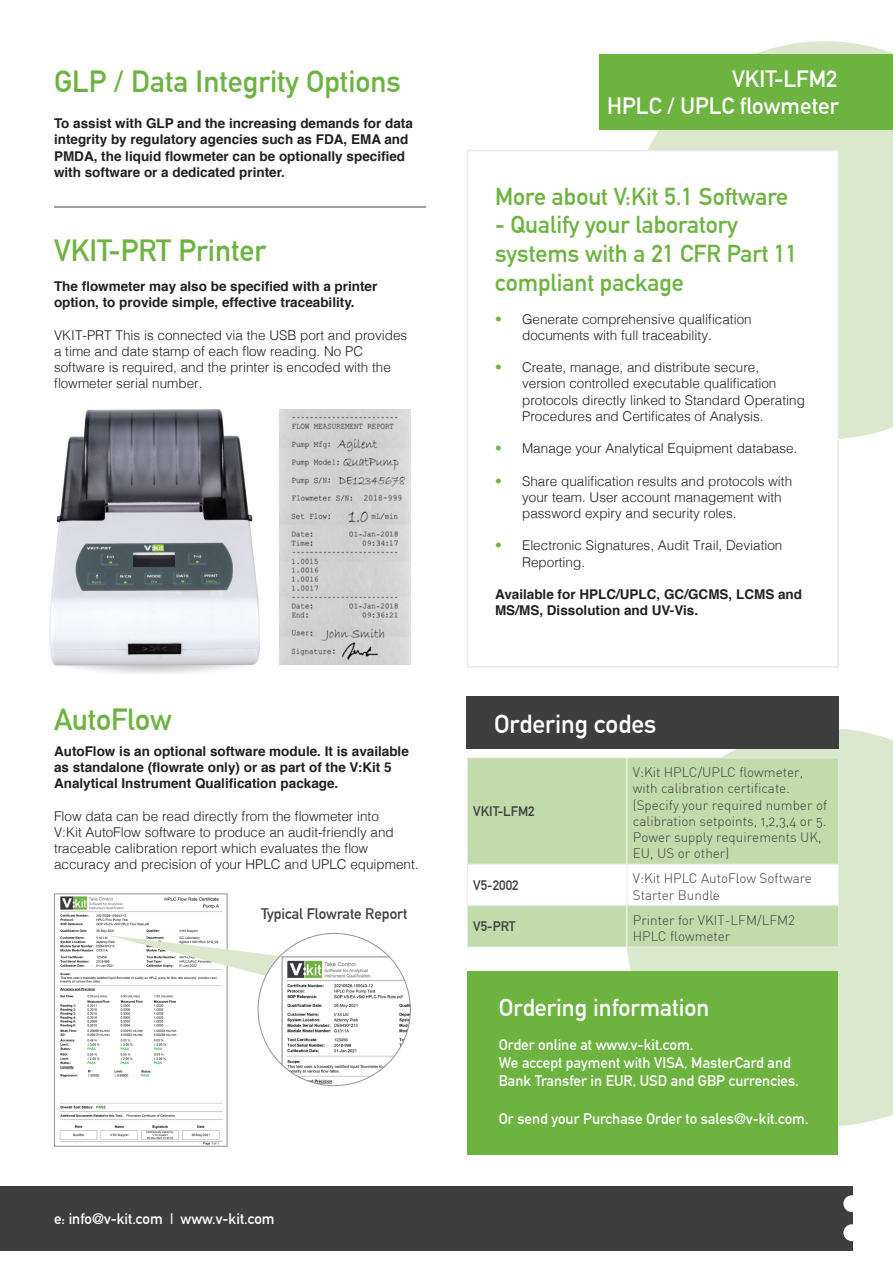
<style>
.page{position:relative;width:893px;height:1263px;background:#fff}
.page>*{position:absolute;margin:0;border:0;box-sizing:border-box;transform-origin:0 0}
.t1{font:700 30px "DIN Alternate";color:#6cb43f}
.t2{font:700 25.5px "DIN Alternate";color:#fff}
.t3{font:700 24px/28.8px "DIN Alternate";color:#6cb43f}
.t4{font:700 24px "DIN Alternate";color:#fff}
.t5{font:700 23.1px "DIN Alternate";color:#fff}
.t6{font:700 15px/18px "DIN Alternate";color:#fff}
.t7{font:700 15px "DIN Alternate";color:#3e3e3f}
.t8{font:300 13.5px/16.2px "Helvetica";color:#231f20}
.t9{font:700 13.5px/16.2px "Helvetica";color:#231f20}
.t10{font:300 13.5px/16.2px "DIN Alternate";color:#3e3e3f}
.t11{font:300 13.5px/16.2px "DIN";color:#3e3e3f}
.t12{font:700 13.5px "DIN Alternate";color:#3e3e3f}
.s1{color:#6cb43f}
.s2{font-family:"DIN"}
</style>
<div class="page">
<svg style="left:647px;top:41px;width:246px;height:398px;background:#ddebd2"></svg>
<div style="left:626px;top:728px;width:267px;height:398px;background:#dae9ce"></div>
<img style="left:279px;top:410px;width:132px;height:255px">
<div style="left:468px;top:758px;width:370px;height:188px;background:#c1dcaa"></div>
<svg style="left:468px;top:865px;width:370px;height:40px"></svg>
<hr style="left:467px;top:757px;width:160px;height:1px;background:#e9eaeb">
<hr style="left:467px;top:758px;width:1px;height:106px;background:#e9eaeb">
<hr style="left:627px;top:757px;width:212px;height:1px;background:#e9eaeb">
<hr style="left:838px;top:758px;width:1px;height:106px;background:#e9eaeb">
<hr style="left:467px;top:864px;width:160px;height:1px;background:#e9eaeb">
<hr style="left:467px;top:864px;width:1px;height:41px;background:#e9eaeb">
<hr style="left:627px;top:864px;width:212px;height:1px;background:#e9eaeb">
<hr style="left:626px;top:864px;width:1px;height:41px;background:#e9eaeb">
<hr style="left:838px;top:864px;width:1px;height:41px;background:#e9eaeb">
<hr style="left:467px;top:905px;width:160px;height:1px;background:#e9eaeb">
<hr style="left:467px;top:906px;width:1px;height:40px;background:#e9eaeb">
<hr style="left:627px;top:905px;width:212px;height:1px;background:#e9eaeb">
<hr style="left:838px;top:906px;width:1px;height:40px;background:#e9eaeb">
<hr style="left:467px;top:946px;width:160px;height:1px;background:#e9eaeb">
<hr style="left:627px;top:946px;width:212px;height:1px;background:#e9eaeb">
<hr style="left:626px;top:758px;width:1px;height:106px;background:#fff">
<hr style="left:626px;top:906px;width:1px;height:40px;background:#fff">
<div style="left:467px;top:696px;width:372px;height:53px;background:#3e3e3f"></div>
<div style="left:600px;top:54px;width:293px;height:76px;background:#6cb43f"></div>
<div style="left:0;top:1186px;width:852px;height:64px;background:#3e3e3f"></div>
<div style="left:843px;top:1195px;width:17px;height:17px;background:#fff;border-radius:50%"></div>
<div style="left:843px;top:1224px;width:17px;height:17px;background:#fff;border-radius:50%"></div>
<div style="left:467px;top:150px;width:372px;height:518px;background:#fff;border:2px solid #e9eaeb"></div>
<div style="left:468px;top:971px;width:370px;height:183px;background:#6cb43f"></div>
<img style="left:59px;top:896px;width:164px;height:249px">
<div style="left:54px;top:893px;width:174px;height:254px;border:1px solid #909295"></div>
<hr style="left:54px;top:207px;width:372px;height:1px;background:#3e3e3f">
<svg style="left:107px;top:935px;width:303px;height:151px"></svg>
<img style="left:49px;top:409px;width:211px;height:265px">
<p class="t1" style="left:54px;top:59px;width:349px">GLP / Data Integrity Options</p>
<p class="t9" style="left:54px;top:116px;width:360px">To assist with GLP and the increasing demands for data integrity by regulatory agencies such as FDA, EMA and PMDA, the liquid flowmeter can be optionally specified with software or a dedicated printer.</p>
<p class="t1" style="left:54px;top:228px;width:214px">VKIT-PRT Printer</p>
<p class="t9" style="left:54px;top:278px;width:325px">The flowmeter may also be specified with a printer option, to provide simple, effective traceability.</p>
<p class="t8" style="left:54px;top:326px;width:355px">VKIT-PRT This is connected via the USB port and provides a time and date stamp of each flow reading. No PC software is required, and the printer is encoded with the flowmeter serial number.</p>
<p class="t1" style="left:54px;top:697px;width:119px">AutoFlow</p>
<p class="t9" style="left:54px;top:743px;width:356px">AutoFlow is an optional software module. It is available as standalone (flowrate only) or as part of the V:Kit 5<br>Analytical Instrument Qualification package.</p>
<p class="t8" style="left:54px;top:807px;width:366px">Flow data can be read directly from the flowmeter into<br>V:Kit AutoFlow software to produce an audit-friendly and traceable calibration report which evaluates the flow accuracy and precision of your HPLC and UPLC equipment.</p>
<p class="t7" style="left:261px;top:902px;width:148px">Typical Flowrate Report</p>
<p class="t6" style="left:54px;top:1209px;width:222px">e: info@v-kit.com | www.v-kit.com</p>
<p class="t5" style="left:732px;top:61px;width:107px">VKIT-LFM2</p>
<p class="t5" style="left:607px;top:88px;width:233px">HPLC / UPLC flowmeter</p>
<p class="t3" style="left:495px;top:180px;width:295px">More about V:Kit 5.1 Software</p>
<p class="t3" style="left:495px;top:209px;width:304px">- Qualify your laboratory systems with a 21 CFR Part 11 compliant package</p>
<p class="t8" style="left:522px;top:310px;width:231px;text-indent:-27px"><span class="s1">•</span> Generate comprehensive qualification documents with full traceability.</p>
<p class="t8" style="left:522px;top:358px;width:284px;text-indent:-27px"><span class="s1">•</span> Create, manage, and distribute secure, version controlled executable qualification protocols directly linked to Standard Operating Procedures and Certificates of Analysis.</p>
<p class="t8" style="left:495px;top:439px;width:304px"><span class="s1">•</span> Manage your Analytical Equipment database.</p>
<p class="t8" style="left:522px;top:472px;width:272px;text-indent:-27px"><span class="s1">•</span> Share qualification results and protocols with your team. User account management with password expiry and security roles.</p>
<p class="t8" style="left:522px;top:536px;width:262px;text-indent:-27px"><span class="s1">•</span> Electronic Signatures, Audit Trail, Deviation<br>Reporting.</p>
<p class="t9" style="left:495px;top:586px;width:309px">Available for HPLC/UPLC, GC/GCMS, LCMS and<br>MS/MS, Dissolution and UV-Vis.</p>
<p class="t2" style="left:494px;top:704px;width:164px">Ordering codes</p>
<p class="t12" style="left:473px;top:801px;width:63px">VKIT-LFM2</p>
<p class="t10" style="left:633px;top:764px;width:196px"><span class="s2">V:Kit HPLC/UPLC flowmeter, with calibration certificate. </span>(Specify your required number of calibration setpoints, 1,2,3,4 or 5.<br>Power supply requirements UK,<br>EU, US or other)</p>
<p class="t12" style="left:473px;top:875px;width:47px">V5-2002</p>
<p class="t11" style="left:633px;top:870px;width:181px">V:Kit HPLC AutoFlow Software<br>Starter Bundle</p>
<p class="t12" style="left:473px;top:916px;width:44px">V5-PRT</p>
<p class="t11" style="left:633px;top:912px;width:164px">Printer for VKIT-LFM/LFM2</p>
<p class="t11" style="left:633px;top:928px;width:99px">HPLC flowmeter</p>
<p class="t4" style="left:499px;top:989px;width:212px">Ordering information</p>
<p class="t6" style="left:499px;top:1035px;width:196px">Order online at www.v-kit.com.</p>
<p class="t6" style="left:499px;top:1053px;width:302px">We accept payment with VISA, MasterCard and<br>Bank Transfer in EUR, USD and GBP currencies.</p>
<p class="t6" style="left:499px;top:1108px;width:311px">Or send your Purchase Order to sales@v-kit.com.</p>
</div>
